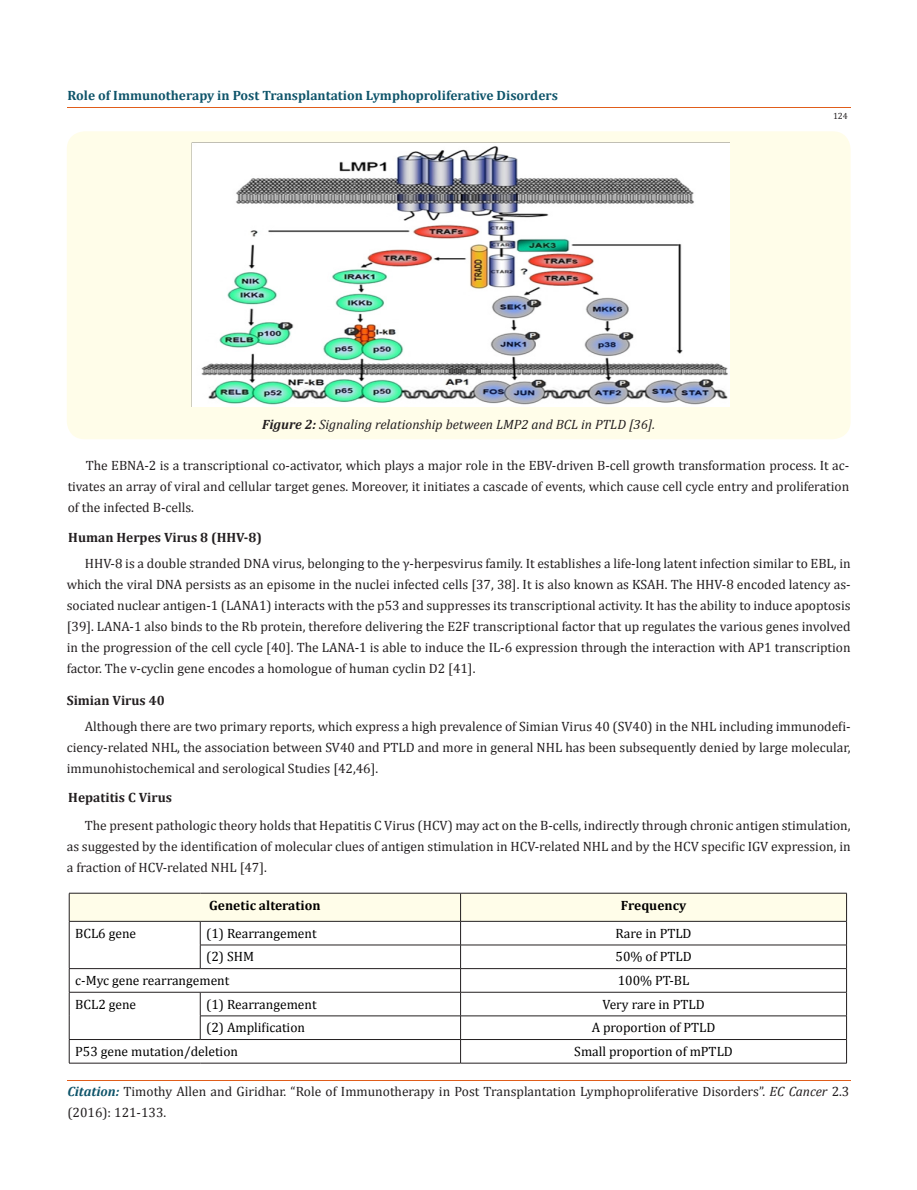
<style>
.page{position:relative;width:917px;height:1190px;background:#fff}
.page>*{position:absolute;margin:0;border:0;box-sizing:border-box;transform-origin:0 0}
.t1{font:13.5px/21px "Cambria";color:#231f20;text-align:justify}
.t2{font:13.5px "Cambria";color:#000}
.t3{font:700 13.5px "Cambria";color:#0e546a}
.t4{font:italic 13.5px "Cambria";color:#231f20}
.t5{font:700 13.5px "Cambria";color:#231f20}
.t6{font:700 13.5px "Cambria";color:#000}
.t7{font:9px "Cambria";color:#231f20}
.s1{font-weight:700}
.s2{font-weight:700;font-style:italic;color:#0e546a}
.s3{font-style:italic}
</style>
<div class="page">
<hr style="left:67px;top:107px;width:783px;height:1px;background:#e05d1a">
<hr style="left:67px;top:1080px;width:783px;height:1px;background:#e05d1a">
<div style="left:67px;top:131px;width:783px;height:308px;background:#fffde9;border-radius:18px"></div>
<img style="left:191px;top:143px;width:538px;height:264px">
<svg style="left:69px;top:893px;width:778px;height:170px"></svg>
<hr style="left:69px;top:1062px;width:131px;height:1px;background:#231f20">
<hr style="left:200px;top:1062px;width:260px;height:1px;background:#231f20">
<hr style="left:460px;top:1062px;width:386px;height:1px;background:#231f20">
<p class="t3" style="left:68px;top:86px;width:492px">Role of Immunotherapy in Post Transplantation Lymphoproliferative Disorders</p>
<p class="t4" style="left:262px;top:415px;width:394px"><span class="s1">Figure 2:</span> Signaling relationship between LMP2 and BCL in PTLD [36].</p>
<p class="t7" style="left:833px;top:111px;width:16px">124</p>
<p class="t1" style="left:68px;top:455px;width:783px;text-indent:18px">The EBNA-2 is a transcriptional co-activator, which plays a major role in the EBV-driven B-cell growth transformation process. It ac&shy;tivates an array of viral and cellular target genes. Moreover, it initiates a cascade of events, which cause cell cycle entry and proliferation of the infected B-cells.</p>
<p class="t5" style="left:68px;top:528px;width:195px">Human Herpes Virus 8 (HHV-8)</p>
<p class="t1" style="left:67px;top:552px;width:785px;text-indent:18px">HHV-8 is a double stranded DNA virus, belonging to the γ-herpesvirus family. It establishes a life-long latent infection similar to EBL, in which the viral DNA persists as an episome in the nuclei infected cells [37, 38]. It is also known as KSAH. The HHV-8 encoded latency as&shy;sociated nuclear antigen-1 (LANA1) interacts with the p53 and suppresses its transcriptional activity. It has the ability to induce apoptosis [39]. LANA-1 also binds to the Rb protein, therefore delivering the E2F transcriptional factor that up regulates the various genes involved in the progression of the cell cycle [40]. The LANA-1 is able to induce the IL-6 expression through the interaction with AP1 transcription factor. The v-cyclin gene encodes a homologue of human cyclin D2 [41].</p>
<p class="t5" style="left:67px;top:691px;width:99px">Simian Virus 40</p>
<p class="t1" style="left:67px;top:715px;width:785px;text-indent:18px">Although there are two primary reports, which express a high prevalence of Simian Virus 40 (SV40) in the NHL including immunodefi&shy;ciency-related NHL, the association between SV40 and PTLD and more in general NHL has been subsequently denied by large molecular, immunohistochemical and serological Studies [42,46].</p>
<p class="t5" style="left:68px;top:788px;width:105px">Hepatitis C Virus</p>
<p class="t1" style="left:67px;top:815px;width:785px;text-indent:18px">The present pathologic theory holds that Hepatitis C Virus (HCV) may act on the B-cells, indirectly through chronic antigen stimulation, as suggested by the identification of molecular clues of antigen stimulation in HCV-related NHL and by the HCV specific IGV expression, in a fraction of HCV-related NHL [47].</p>
<p class="t6" style="left:209px;top:895px;width:113px">Genetic alteration</p>
<p class="t6" style="left:621px;top:895px;width:67px">Frequency</p>
<p class="t2" style="left:75px;top:925px;width:62px">BCL6 gene</p>
<p class="t2" style="left:206px;top:925px;width:112px">(1) Rearrangement</p>
<p class="t2" style="left:615px;top:925px;width:77px">Rare in PTLD</p>
<p class="t2" style="left:206px;top:949px;width:49px">(2) SHM</p>
<p class="t2" style="left:615px;top:949px;width:78px">50% of PTLD</p>
<p class="t2" style="left:75px;top:972px;width:156px">c-Myc gene rearrangement</p>
<p class="t2" style="left:617px;top:972px;width:73px">100% PT-BL</p>
<p class="t2" style="left:75px;top:996px;width:62px">BCL2 gene</p>
<p class="t2" style="left:206px;top:996px;width:112px">(1) Rearrangement</p>
<p class="t2" style="left:602px;top:996px;width:104px">Very rare in PTLD</p>
<p class="t2" style="left:206px;top:1019px;width:100px">(2) Amplification</p>
<p class="t2" style="left:591px;top:1019px;width:125px">A proportion of PTLD</p>
<p class="t2" style="left:75px;top:1043px;width:164px">P53 gene mutation/deletion</p>
<p class="t2" style="left:574px;top:1043px;width:160px">Small proportion of mPTLD</p>
<p class="t1" style="left:67px;top:1080px;width:783px"><span class="s2">Citation:</span> Timothy Allen and Giridhar. “Role of Immunotherapy in Post Transplantation Lymphoproliferative Disorders”. <span class="s3">EC Cancer</span> 2.3 (2016): 121-133.</p>
</div>
